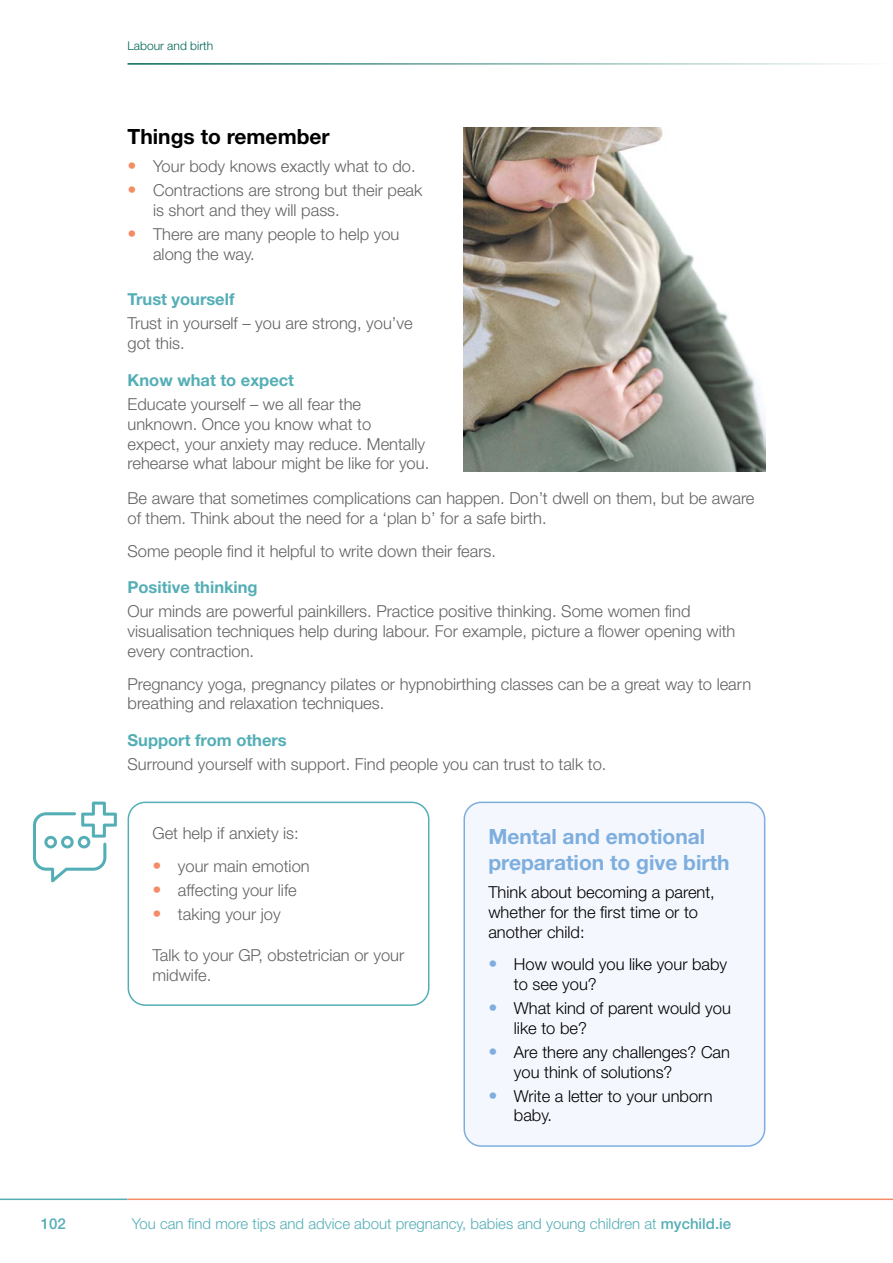
<style>
.page{position:relative;width:893px;height:1263px;background:#fff}
.page>*{position:absolute;margin:0;border:0;box-sizing:border-box;transform-origin:0 0}
.Mental_health_header{font:700 21px/25.2px "Helvetica Neue";color:#7eaede}
.subhead{font:700 21px "Helvetica Neue";color:#000}
.body{font:300 16.5px/19.8px "Helvetica Neue";color:#646363}
.Black_Body_For_Boxes{font:300 16.5px/19.8px "Helvetica Neue";color:#000}
.crosshead{font:700 16.5px "Helvetica Neue";color:#54aeb6}
.body_space_after{font:300 16.5px "Helvetica Neue";color:#646363}
.t1{font:300 15px "Helvetica Neue";color:#54aeb6}
.t2{font:500 15px "Helvetica Neue";color:#54aeb6}
.t3{font:300 12px "Helvetica Neue";color:#006556}
.s1{font-weight:700;font-size:18px;color:#f28d65}
.s2{font-weight:700;font-size:18px;color:#7eaede}
.s3{font-weight:500}
</style>
<div class="page">
<img style="left:463px;top:128px;width:302px;height:344px">
<hr style="left:0;top:1198px;width:128px;height:2px;background:#54aeb6">
<hr style="left:128px;top:1198px;width:765px;height:2px;background:#f28d65">
<hr style="left:128px;top:63px;width:765px;height:2px;background:#006556">
<div style="left:464px;top:802px;width:301px;height:344px;background:#f4f7fd;border-radius:17px"></div>
<div style="left:463px;top:802px;width:302px;height:345px;border:2px solid #7eaede;border-radius:17px"></div>
<div style="left:128px;top:802px;width:301px;height:204px;border:2px solid #54aeb6;border-radius:17px"></div>
<svg style="left:33px;top:802px;width:84px;height:80px"></svg>
<p class="t3" style="left:128px;top:38px;width:87px">Labour and birth</p>
<p class="subhead" style="left:128px;top:124px;width:204px">Things to remember</p>
<p class="body" style="left:128px;top:156px;width:290px"><span class="s1">•</span> Your body knows exactly what to do.</p>
<p class="body" style="left:153px;top:180px;width:271px;text-indent:-26px"><span class="s1">•</span> Contractions are strong but their peak is short and they will pass.</p>
<p class="body" style="left:153px;top:224px;width:248px;text-indent:-26px"><span class="s1">•</span> There are many people to help you along the way.</p>
<p class="crosshead" style="left:128px;top:289px;width:108px">Trust yourself</p>
<p class="body" style="left:128px;top:313px;width:287px">Trust in yourself – you are strong, you’ve got this.</p>
<p class="crosshead" style="left:128px;top:370px;width:168px">Know what to expect</p>
<p class="body" style="left:128px;top:394px;width:303px">Educate yourself – we all fear the unknown. Once you know what to<br>expect, your anxiety may reduce. Mentally rehearse what labour might be like for you.</p>
<p class="body" style="left:128px;top:488px;width:628px">Be aware that sometimes complications can happen. Don’t dwell on them, but be aware of them. Think about the need for a ‘plan b’ for a safe birth.</p>
<p class="body" style="left:128px;top:540px;width:370px">Some people find it helpful to write down their fears.</p>
<p class="crosshead" style="left:128px;top:577px;width:132px">Positive thinking</p>
<p class="body" style="left:128px;top:601px;width:609px">Our minds are powerful painkillers. Practice positive thinking. Some women find visualisation techniques help during labour. For example, picture a flower opening with every contraction.</p>
<p class="body" style="left:128px;top:673px;width:625px">Pregnancy yoga, pregnancy pilates or hypnobirthing classes can be a great way to learn breathing and relaxation techniques.</p>
<p class="crosshead" style="left:128px;top:730px;width:161px">Support from others</p>
<p class="body_space_after" style="left:128px;top:754px;width:480px">Surround yourself with support. Find people you can trust to talk to.</p>
<p class="body" style="left:152px;top:823px;width:148px">Get help if anxiety is:</p>
<p class="body" style="left:152px;top:856px;width:159px"><span class="s1">•</span> your main emotion</p>
<p class="body" style="left:152px;top:880px;width:146px"><span class="s1">•</span> affecting your life</p>
<p class="body" style="left:152px;top:904px;width:130px"><span class="s1">•</span> taking your joy</p>
<p class="body" style="left:152px;top:945px;width:253px">Talk to your GP, obstetrician or your midwife.</p>
<p class="Mental_health_header" style="left:488px;top:824px;width:243px">Mental and emotional preparation to give birth</p>
<p class="Black_Body_For_Boxes" style="left:488px;top:882px;width:228px">Think about becoming a parent, whether for the first time or to another child:</p>
<p class="Black_Body_For_Boxes" style="left:514px;top:954px;width:215px;text-indent:-26px"><span class="s2">•</span> How would you like your baby to see you?</p>
<p class="Black_Body_For_Boxes" style="left:514px;top:998px;width:218px;text-indent:-26px"><span class="s2">•</span> What kind of parent would you like to be?</p>
<p class="Black_Body_For_Boxes" style="left:514px;top:1042px;width:218px;text-indent:-26px"><span class="s2">•</span> Are there any challenges? Can you think of solutions?</p>
<p class="Black_Body_For_Boxes" style="left:514px;top:1085px;width:200px;text-indent:-26px"><span class="s2">•</span> Write a letter to your unborn baby.</p>
<p class="t2" style="left:41px;top:1215px;width:27px">102</p>
<p class="t1" style="left:132px;top:1215px;width:601px">You can find more tips and advice about pregnancy, babies and young children at <span class="s3">mychild.ie</span></p>
</div>
